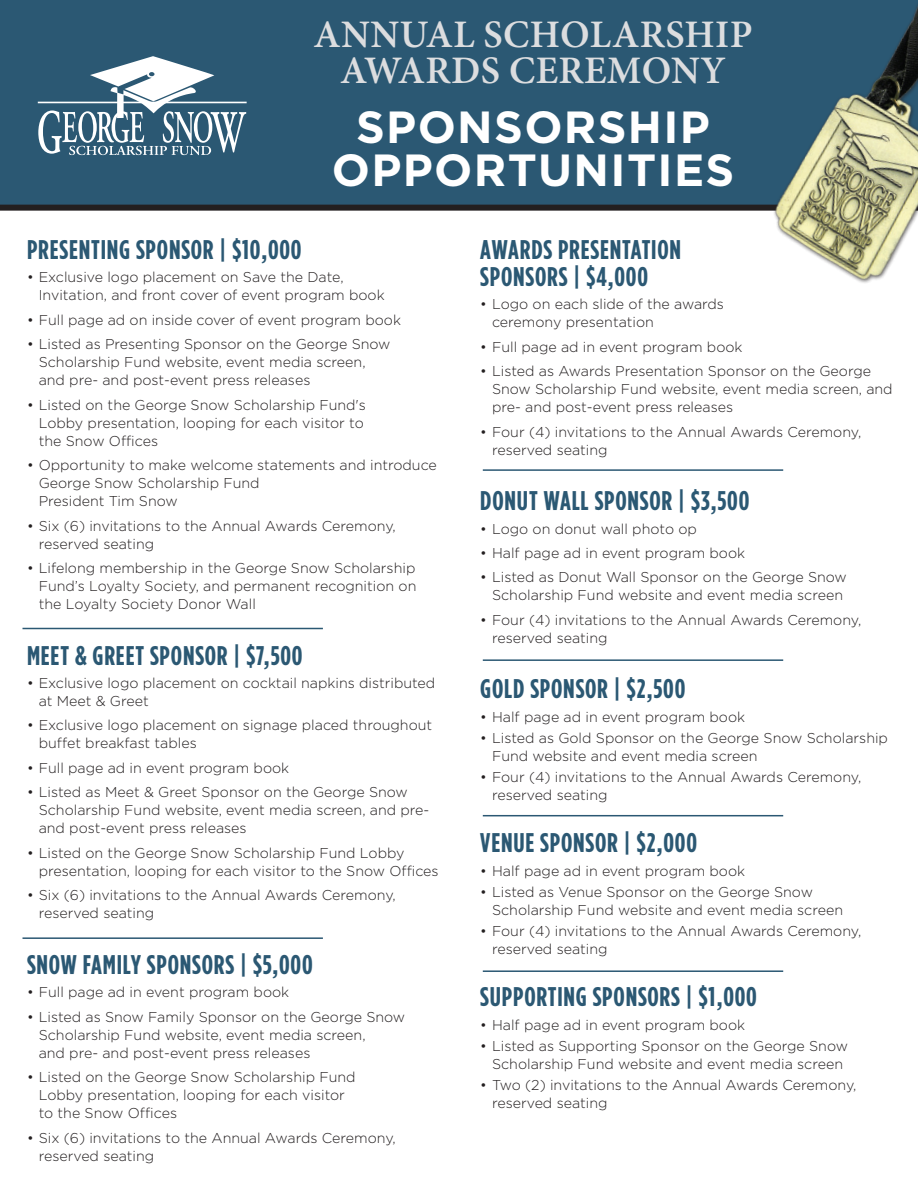
<style>
.page{position:relative;width:918px;height:1188px;background:#fff}
.page>*{position:absolute;margin:0;border:0;box-sizing:border-box;transform-origin:0 0}
.t1{font:700 45px/43.5px "Gotham HTF";letter-spacing:.03em;color:#fff;text-align:center}
.t2{font:600 39px/36px "Minion Pro";letter-spacing:.01em;color:#dcdddf;text-align:center}
.t3{font:700 condensed 27px/27px "Gotham HTF";letter-spacing:.03em;color:#2b5873}
.t4{font:300 14.25px/18px "Gotham HTF";color:#231f20}
</style>
<div class="page">
<div style="left:0;top:0;width:721px;height:211px;background:#2b5873"></div>
<hr style="left:23px;top:628px;width:300px;height:1px;background:#2b5873">
<hr style="left:483px;top:469px;width:300px;height:2px;background:#2b5873">
<hr style="left:23px;top:937px;width:300px;height:2px;background:#2b5873">
<img style="left:721px;top:0;width:197px;height:283px">
<svg style="left:38px;top:56px;width:208px;height:99px"></svg>
<hr style="left:38px;top:102px;width:209px;height:1px;background:#fff">
<hr style="left:483px;top:659px;width:300px;height:2px;background:#2b5873">
<hr style="left:483px;top:815px;width:300px;height:1px;background:#2b5873">
<hr style="left:483px;top:970px;width:300px;height:2px;background:#2b5873">
<h2 class="t2" style="left:314px;top:16px;width:441px">ANNUAL SCHOLARSHIP<br>AWARDS CEREMONY</h2>
<h1 class="t1" style="left:332px;top:107px;width:404px">SPONSORSHIP<br>OPPORTUNITIES</h1>
<h3 class="t3" style="left:27px;top:237px;width:276px">PRESENTING SPONSOR | $10,000</h3>
<p class="t4" style="left:39px;top:269px;width:348px;text-indent:-12px">• Exclusive logo placement on Save the Date,<br>Invitation, and front cover of event program book</p>
<p class="t4" style="left:27px;top:312px;width:376px">• Full page ad on inside cover of event program book</p>
<p class="t4" style="left:39px;top:336px;width:353px;text-indent:-12px">• Listed as Presenting Sponsor on the George Snow<br>Scholarship Fund website, event media screen, and pre- and post-event press releases</p>
<p class="t4" style="left:39px;top:397px;width:329px;text-indent:-12px">• Listed on the George Snow Scholarship Fund's<br>Lobby presentation, looping for each visitor to the Snow Offices</p>
<p class="t4" style="left:39px;top:457px;width:400px;text-indent:-12px">• Opportunity to make welcome statements and introduce<br>George Snow Scholarship Fund<br>President Tim Snow</p>
<p class="t4" style="left:39px;top:517px;width:359px;text-indent:-12px">• Six (6) invitations to the Annual Awards Ceremony, reserved seating</p>
<p class="t4" style="left:39px;top:560px;width:379px;text-align:justify;text-indent:-12px">• Lifelong membership in the George Snow Scholarship Fund’s Loyalty Society, and permanent recognition on the Loyalty Society Donor Wall</p>
<h3 class="t3" style="left:27px;top:643px;width:277px">MEET &amp; GREET SPONSOR | $7,500</h3>
<p class="t4" style="left:39px;top:675px;width:398px;text-indent:-12px">• Exclusive logo placement on cocktail napkins distributed at Meet &amp; Greet</p>
<p class="t4" style="left:39px;top:717px;width:395px;text-indent:-12px">• Exclusive logo placement on signage placed throughout buffet breakfast tables</p>
<p class="t4" style="left:27px;top:760px;width:264px">• Full page ad in event program book</p>
<p class="t4" style="left:39px;top:784px;width:392px;text-indent:-12px">• Listed as Meet &amp; Greet Sponsor on the George Snow<br>Scholarship Fund website, event media screen, and pre&shy;and post-event press releases</p>
<p class="t4" style="left:39px;top:845px;width:402px;text-indent:-12px">• Listed on the George Snow Scholarship Fund Lobby presentation, looping for each visitor to the Snow Offices</p>
<p class="t4" style="left:39px;top:887px;width:359px;text-indent:-12px">• Six (6) invitations to the Annual Awards Ceremony, reserved seating</p>
<h3 class="t3" style="left:27px;top:952px;width:287px">SNOW FAMILY SPONSORS | $5,000</h3>
<p class="t4" style="left:27px;top:984px;width:264px">• Full page ad in event program book</p>
<p class="t4" style="left:39px;top:1008px;width:368px;text-indent:-12px">• Listed as Snow Family Sponsor on the George Snow<br>Scholarship Fund website, event media screen,<br>and pre- and post-event press releases</p>
<p class="t4" style="left:39px;top:1069px;width:318px;text-indent:-12px">• Listed on the George Snow Scholarship Fund<br>Lobby presentation, looping for each visitor to the Snow Offices</p>
<p class="t4" style="left:39px;top:1129px;width:359px;text-indent:-12px">• Six (6) invitations to the Annual Awards Ceremony, reserved seating</p>
<h3 class="t3" style="left:480px;top:237px;width:202px">AWARDS PRESENTATION<br>SPONSORS | $4,000</h3>
<p class="t4" style="left:492px;top:296px;width:234px;text-indent:-12px">• Logo on each slide of the awards ceremony presentation</p>
<p class="t4" style="left:480px;top:339px;width:264px">• Full page ad in event program book</p>
<p class="t4" style="left:492px;top:363px;width:402px;text-indent:-12px">• Listed as Awards Presentation Sponsor on the George<br>Snow Scholarship Fund website, event media screen, and pre- and post-event press releases</p>
<p class="t4" style="left:492px;top:424px;width:371px;text-indent:-12px">• Four (4) invitations to the Annual Awards Ceremony, reserved seating</p>
<h3 class="t3" style="left:480px;top:488px;width:271px">DONUT WALL SPONSOR | $3,500</h3>
<p class="t4" style="left:480px;top:520px;width:218px">• Logo on donut wall photo op</p>
<p class="t4" style="left:480px;top:545px;width:266px">• Half page ad in event program book</p>
<p class="t4" style="left:480px;top:569px;width:368px;text-align:center">• Listed as Donut Wall Sponsor on the George Snow<br>Scholarship Fund website and event media screen</p>
<p class="t4" style="left:492px;top:612px;width:371px;text-indent:-12px">• Four (4) invitations to the Annual Awards Ceremony, reserved seating</p>
<h3 class="t3" style="left:480px;top:676px;width:207px">GOLD SPONSOR | $2,500</h3>
<p class="t4" style="left:480px;top:709px;width:266px">• Half page ad in event program book</p>
<p class="t4" style="left:492px;top:730px;width:398px;text-indent:-12px">• Listed as Gold Sponsor on the George Snow Scholarship<br>Fund website and event media screen</p>
<p class="t4" style="left:492px;top:769px;width:371px;text-indent:-12px">• Four (4) invitations to the Annual Awards Ceremony, reserved seating</p>
<h3 class="t3" style="left:480px;top:830px;width:218px">VENUE SPONSOR | $2,000</h3>
<p class="t4" style="left:480px;top:863px;width:266px">• Half page ad in event program book</p>
<p class="t4" style="left:492px;top:884px;width:353px;text-indent:-12px">• Listed as Venue Sponsor on the George Snow<br>Scholarship Fund website and event media screen</p>
<p class="t4" style="left:492px;top:923px;width:371px;text-indent:-12px">• Four (4) invitations to the Annual Awards Ceremony, reserved seating</p>
<h3 class="t3" style="left:480px;top:984px;width:278px">SUPPORTING SPONSORS | $1,000</h3>
<p class="t4" style="left:480px;top:1017px;width:266px">• Half page ad in event program book</p>
<p class="t4" style="left:480px;top:1038px;width:369px;text-align:center">• Listed as Supporting Sponsor on the George Snow<br>Scholarship Fund website and event media screen</p>
<p class="t4" style="left:492px;top:1077px;width:366px;text-indent:-12px">• Two (2) invitations to the Annual Awards Ceremony, reserved seating</p>
</div>
